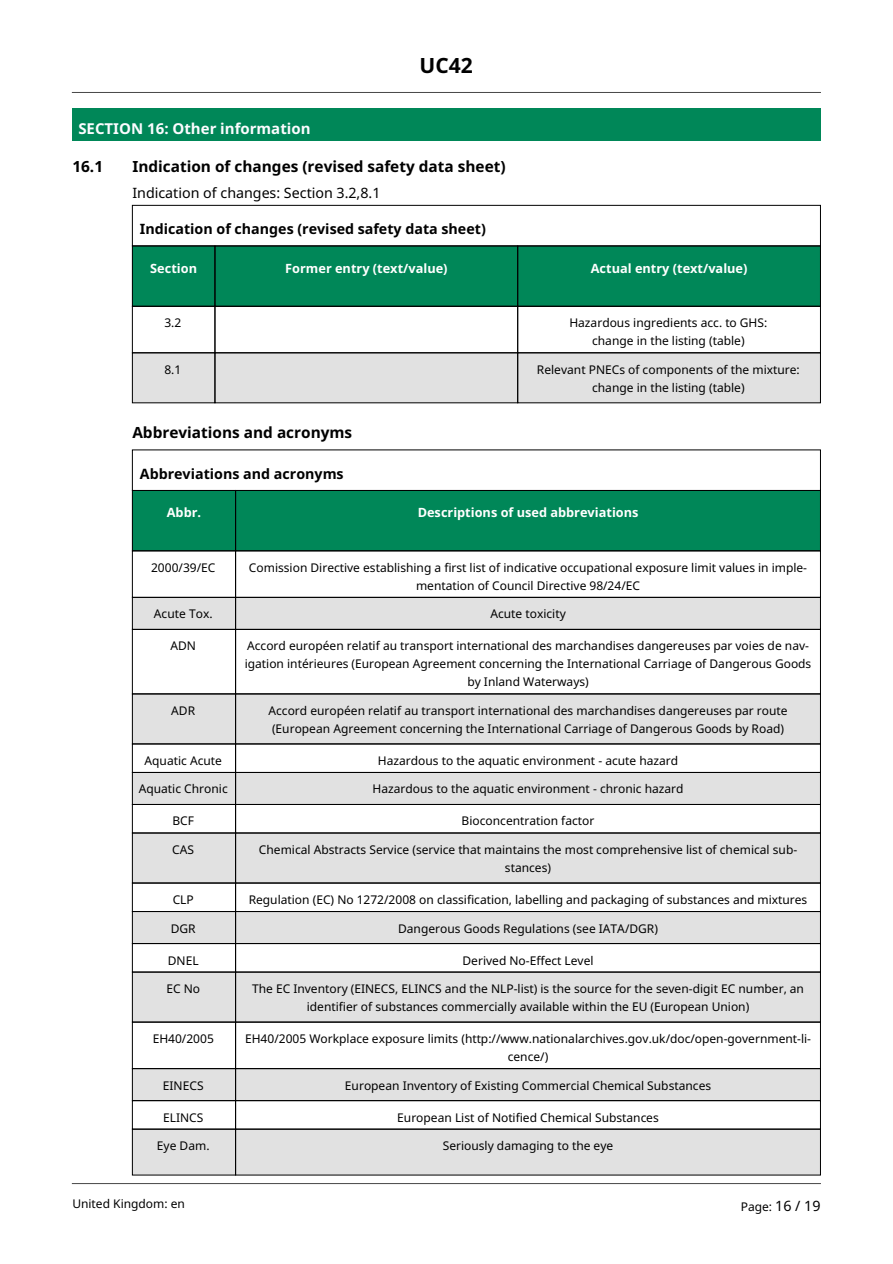
<style>
.page{position:relative;width:893px;height:1264px;background:#fff}
.page>*{position:absolute;margin:0;border:0;box-sizing:border-box;transform-origin:0 0}
.t1{font:700 21px "Noto Sans";color:#000}
.t2{font:700 15.3px "Noto Sans";color:#000}
.t3{font:700 15px "Noto Sans";color:#fcfcff}
.t4{font:700 14.25px "Noto Sans";color:#000}
.t5{font:14.25px "Noto Sans";color:#000}
.t6{font:700 12.75px "Noto Sans";color:#fff}
.t7{font:12px/18px "Noto Sans";color:#000;text-align:center}
.s1{font-size:14.25px}
</style>
<div class="page">
<div style="left:72px;top:108px;width:748px;height:33px;background:#008758"></div>
<div style="left:132px;top:246px;width:83px;height:60px;background:#008758"></div>
<div style="left:215px;top:246px;width:303px;height:60px;background:#008758"></div>
<div style="left:518px;top:246px;width:302px;height:60px;background:#008758"></div>
<div style="left:132px;top:353px;width:83px;height:50px;background:#e1e1e1"></div>
<div style="left:215px;top:353px;width:303px;height:50px;background:#e1e1e1"></div>
<div style="left:518px;top:353px;width:302px;height:50px;background:#e1e1e1"></div>
<div style="left:132px;top:205px;width:689px;height:41px;border:1px solid #000"></div>
<div style="left:132px;top:245px;width:83px;height:62px;border:1px solid #000"></div>
<div style="left:215px;top:245px;width:303px;height:62px;border:1px solid #000"></div>
<div style="left:517px;top:245px;width:304px;height:62px;border:1px solid #000"></div>
<div style="left:132px;top:306px;width:83px;height:47px;border:1px solid #000"></div>
<div style="left:215px;top:306px;width:303px;height:47px;border:1px solid #000"></div>
<div style="left:517px;top:306px;width:304px;height:47px;border:1px solid #000"></div>
<div style="left:132px;top:352px;width:83px;height:51px;border:1px solid #000"></div>
<div style="left:215px;top:352px;width:303px;height:51px;border:1px solid #000"></div>
<div style="left:517px;top:352px;width:304px;height:51px;border:1px solid #000"></div>
<div style="left:132px;top:490px;width:104px;height:61px;background:#008758"></div>
<div style="left:236px;top:490px;width:584px;height:61px;background:#008758"></div>
<div style="left:132px;top:597px;width:104px;height:32px;background:#e1e1e1"></div>
<div style="left:236px;top:597px;width:584px;height:32px;background:#e1e1e1"></div>
<div style="left:132px;top:694px;width:104px;height:50px;background:#e1e1e1"></div>
<div style="left:236px;top:694px;width:584px;height:50px;background:#e1e1e1"></div>
<div style="left:132px;top:772px;width:104px;height:32px;background:#e1e1e1"></div>
<div style="left:236px;top:772px;width:584px;height:32px;background:#e1e1e1"></div>
<div style="left:132px;top:833px;width:104px;height:50px;background:#e1e1e1"></div>
<div style="left:236px;top:833px;width:584px;height:50px;background:#e1e1e1"></div>
<div style="left:132px;top:911px;width:104px;height:32px;background:#e1e1e1"></div>
<div style="left:236px;top:911px;width:584px;height:32px;background:#e1e1e1"></div>
<div style="left:132px;top:972px;width:104px;height:50px;background:#e1e1e1"></div>
<div style="left:236px;top:972px;width:584px;height:50px;background:#e1e1e1"></div>
<div style="left:132px;top:1068px;width:104px;height:32px;background:#e1e1e1"></div>
<div style="left:236px;top:1068px;width:584px;height:32px;background:#e1e1e1"></div>
<div style="left:132px;top:1129px;width:104px;height:46px;background:#e1e1e1"></div>
<div style="left:236px;top:1129px;width:584px;height:46px;background:#e1e1e1"></div>
<div style="left:132px;top:490px;width:104px;height:61px;border:1px solid #000"></div>
<div style="left:235px;top:490px;width:586px;height:61px;border:1px solid #000"></div>
<div style="left:132px;top:550px;width:104px;height:48px;border:1px solid #000"></div>
<div style="left:235px;top:550px;width:586px;height:48px;border:1px solid #000"></div>
<div style="left:132px;top:597px;width:104px;height:33px;border:1px solid #000"></div>
<div style="left:235px;top:597px;width:586px;height:33px;border:1px solid #000"></div>
<div style="left:132px;top:629px;width:104px;height:65px;border:1px solid #000"></div>
<div style="left:235px;top:629px;width:586px;height:65px;border:1px solid #000"></div>
<div style="left:132px;top:693px;width:104px;height:51px;border:1px solid #000"></div>
<div style="left:235px;top:693px;width:586px;height:51px;border:1px solid #000"></div>
<div style="left:132px;top:743px;width:104px;height:30px;border:1px solid #000"></div>
<div style="left:235px;top:743px;width:586px;height:30px;border:1px solid #000"></div>
<div style="left:132px;top:772px;width:104px;height:33px;border:1px solid #000"></div>
<div style="left:235px;top:772px;width:586px;height:33px;border:1px solid #000"></div>
<div style="left:132px;top:804px;width:104px;height:29px;border:1px solid #000"></div>
<div style="left:235px;top:804px;width:586px;height:29px;border:1px solid #000"></div>
<div style="left:132px;top:832px;width:104px;height:51px;border:1px solid #000"></div>
<div style="left:235px;top:832px;width:586px;height:51px;border:1px solid #000"></div>
<div style="left:132px;top:882px;width:104px;height:30px;border:1px solid #000"></div>
<div style="left:235px;top:882px;width:586px;height:30px;border:1px solid #000"></div>
<div style="left:132px;top:911px;width:104px;height:33px;border:1px solid #000"></div>
<div style="left:235px;top:911px;width:586px;height:33px;border:1px solid #000"></div>
<div style="left:132px;top:943px;width:104px;height:29px;border:1px solid #000"></div>
<div style="left:235px;top:943px;width:586px;height:29px;border:1px solid #000"></div>
<div style="left:132px;top:971px;width:104px;height:51px;border:1px solid #000"></div>
<div style="left:235px;top:971px;width:586px;height:51px;border:1px solid #000"></div>
<div style="left:132px;top:1021px;width:104px;height:48px;border:1px solid #000"></div>
<div style="left:235px;top:1021px;width:586px;height:48px;border:1px solid #000"></div>
<div style="left:132px;top:1068px;width:104px;height:33px;border:1px solid #000"></div>
<div style="left:235px;top:1068px;width:586px;height:33px;border:1px solid #000"></div>
<div style="left:132px;top:1100px;width:104px;height:29px;border:1px solid #000"></div>
<div style="left:235px;top:1100px;width:586px;height:29px;border:1px solid #000"></div>
<div style="left:132px;top:1128px;width:104px;height:47px;border:1px solid #000"></div>
<div style="left:235px;top:1128px;width:586px;height:47px;border:1px solid #000"></div>
<hr style="left:72px;top:92px;width:748px;height:1px;background:#474747">
<hr style="left:72px;top:1183px;width:748px;height:1px;background:#474747">
<h1 class="t1" style="left:419px;top:51px;width:55px">UC42</h1>
<p class="t3" style="left:78px;top:118px;width:234px">SECTION 16: Other information</p>
<p class="t2" style="left:72px;top:156px;width:32px">16.1</p>
<p class="t2" style="left:132px;top:156px;width:375px">Indication of changes (revised safety data sheet)</p>
<p class="t5" style="left:132px;top:183px;width:250px">Indication of changes: Section 3.2,8.1</p>
<p class="t4" style="left:140px;top:219px;width:347px">Indication of changes (revised safety data sheet)</p>
<p class="t6" style="left:150px;top:259px;width:48px">Section</p>
<p class="t6" style="left:285px;top:259px;width:164px">Former entry (text/value)</p>
<p class="t6" style="left:591px;top:259px;width:158px">Actual entry (text/value)</p>
<p class="t7" style="left:164px;top:314px;width:18px">3.2</p>
<p class="t7" style="left:569px;top:314px;width:199px">Hazardous ingredients acc. to GHS: change in the listing (table)</p>
<p class="t7" style="left:164px;top:360px;width:18px">8.1</p>
<p class="t7" style="left:537px;top:360px;width:264px">Relevant PNECs of components of the mixture: change in the listing (table)</p>
<p class="t2" style="left:132px;top:421px;width:221px">Abbreviations and acronyms</p>
<p class="t4" style="left:140px;top:463px;width:205px">Abbreviations and acronyms</p>
<p class="t6" style="left:167px;top:503px;width:36px">Abbr.</p>
<p class="t6" style="left:418px;top:503px;width:222px">Descriptions of used abbreviations</p>
<p class="t7" style="left:151px;top:558px;width:66px">2000/39/EC</p>
<p class="t7" style="left:249px;top:558px;width:560px">Comission Directive establishing a first list of indicative occupational exposure limit values in imple&shy;mentation of Council Directive 98/24/EC</p>
<p class="t7" style="left:154px;top:605px;width:60px">Acute Tox.</p>
<p class="t7" style="left:490px;top:605px;width:77px">Acute toxicity</p>
<p class="t7" style="left:170px;top:637px;width:27px">ADN</p>
<p class="t7" style="left:245px;top:637px;width:568px">Accord européen relatif au transport international des marchandises dangereuses par voies de nav&shy;igation intérieures (European Agreement concerning the International Carriage of Dangerous Goods by Inland Waterways)</p>
<p class="t7" style="left:171px;top:701px;width:25px">ADR</p>
<p class="t7" style="left:268px;top:701px;width:521px;text-align:left">Accord européen relatif au transport international des marchandises dangereuses par route (European Agreement concerning the International Carriage of Dangerous Goods by Road)</p>
<p class="t7" style="left:145px;top:751px;width:79px">Aquatic Acute</p>
<p class="t7" style="left:378px;top:751px;width:302px">Hazardous to the aquatic environment - acute hazard</p>
<p class="t7" style="left:139px;top:780px;width:91px">Aquatic Chronic</p>
<p class="t7" style="left:372px;top:780px;width:312px">Hazardous to the aquatic environment - chronic hazard</p>
<p class="t7" style="left:172px;top:812px;width:23px">BCF</p>
<p class="t7" style="left:462px;top:812px;width:134px">Bioconcentration factor</p>
<p class="t7" style="left:172px;top:840px;width:23px">CAS</p>
<p class="t7" style="left:259px;top:840px;width:540px">Chemical Abstracts Service (service that maintains the most comprehensive list of chemical sub&shy;stances)</p>
<p class="t7" style="left:173px;top:890px;width:23px">CLP</p>
<p class="t7" style="left:249px;top:890px;width:560px">Regulation (EC) No 1272/2008 on classification, labelling and packaging of substances and mixtures</p>
<p class="t7" style="left:171px;top:919px;width:26px">DGR</p>
<p class="t7" style="left:398px;top:919px;width:261px">Dangerous Goods Regulations (see IATA/DGR)</p>
<p class="t7" style="left:168px;top:951px;width:32px">DNEL</p>
<p class="t7" style="left:462px;top:951px;width:132px">Derived No-Effect Level</p>
<p class="t7" style="left:166px;top:979px;width:35px">EC No</p>
<p class="t7" style="left:252px;top:979px;width:553px">The EC Inventory (EINECS, ELINCS and the NLP-list) is the source for the seven-digit EC number, an identifier of substances commercially available within the EU (European Union)</p>
<p class="t7" style="left:153px;top:1029px;width:63px">EH40/2005</p>
<p class="t7" style="left:245px;top:1029px;width:567px">EH40/2005 Workplace exposure limits (http://www.nationalarchives.gov.uk/doc/open-government-li&shy;cence/)</p>
<p class="t7" style="left:163px;top:1076px;width:42px">EINECS</p>
<p class="t7" style="left:345px;top:1076px;width:368px">European Inventory of Existing Commercial Chemical Substances</p>
<p class="t7" style="left:163px;top:1108px;width:42px">ELINCS</p>
<p class="t7" style="left:397px;top:1108px;width:263px">European List of Notified Chemical Substances</p>
<p class="t7" style="left:157px;top:1136px;width:54px">Eye Dam.</p>
<p class="t7" style="left:443px;top:1136px;width:172px">Seriously damaging to the eye</p>
<p class="t7" style="left:72px;top:1194px;width:114px">United Kingdom: en</p>
<p class="t7" style="left:741px;top:1197px;width:81px">Page: <span class="s1">16 / 19</span></p>
</div>
